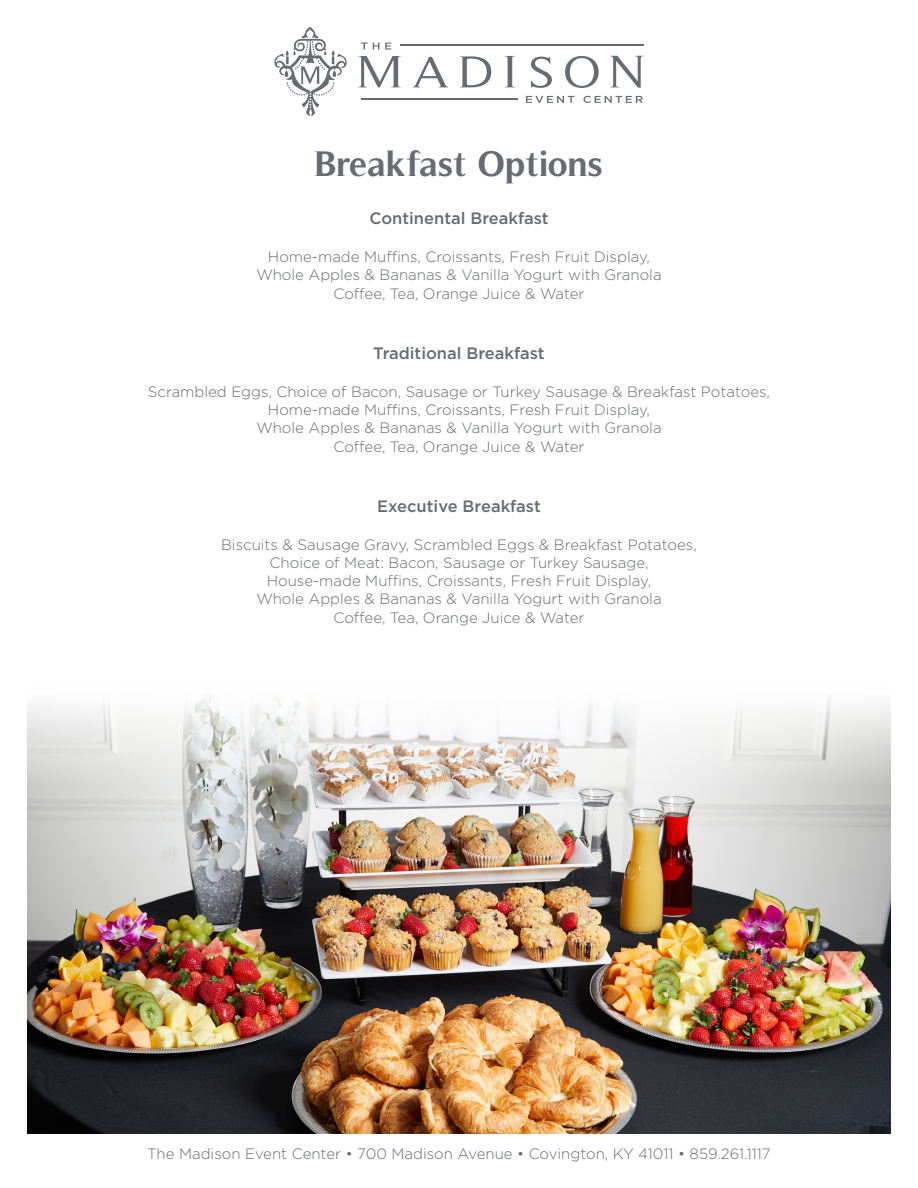
<style>
.page{position:relative;width:918px;height:1188px;background:#fff}
.page>*{position:absolute;margin:0;border:0;box-sizing:border-box;transform-origin:0 0}
.t1{font:700 36px "Timeless";color:#696b73}
.t2{font:500 16.5px "Gotham";color:#696b73}
.t3{font:300 15px "Gotham";color:#696b73}
</style>
<div class="page">
<img style="left:27px;top:696px;width:864px;height:438px">
<svg style="left:274px;top:27px;width:73px;height:89px"></svg>
<hr style="left:400px;top:44px;width:244px;height:2px;background:#696b73">
<svg style="left:358px;top:56px;width:43px;height:31px"></svg>
<svg style="left:413px;top:57px;width:35px;height:30px"></svg>
<svg style="left:460px;top:56px;width:31px;height:31px"></svg>
<svg style="left:505px;top:56px;width:10px;height:31px"></svg>
<svg style="left:531px;top:57px;width:21px;height:31px"></svg>
<svg style="left:565px;top:56px;width:34px;height:32px"></svg>
<svg style="left:610px;top:56px;width:34px;height:32px"></svg>
<svg style="left:526px;top:96px;width:48px;height:7px"></svg>
<svg style="left:583px;top:96px;width:60px;height:7px"></svg>
<svg style="left:361px;top:43px;width:18px;height:7px"></svg>
<svg style="left:385px;top:43px;width:6px;height:7px"></svg>
<hr style="left:361px;top:98px;width:157px;height:2px;background:#696b73">
<p class="t1" style="left:315px;top:143px;width:290px">Breakfast Options</p>
<p class="t2" style="left:369px;top:207px;width:181px">Continental Breakfast</p>
<p class="t3" style="left:268px;top:247px;width:384px">Home-made Muffins, Croissants, Fresh Fruit Display,</p>
<p class="t3" style="left:256px;top:265px;width:407px">Whole Apples &amp; Bananas &amp; Vanilla Yogurt with Granola</p>
<p class="t3" style="left:333px;top:285px;width:253px">Coffee, Tea, Orange Juice &amp; Water</p>
<p class="t2" style="left:373px;top:342px;width:173px">Traditional Breakfast</p>
<p class="t3" style="left:148px;top:382px;width:624px">Scrambled Eggs, Choice of Bacon, Sausage or Turkey Sausage &amp; Breakfast Potatoes,</p>
<p class="t3" style="left:268px;top:400px;width:384px">Home-made Muffins, Croissants, Fresh Fruit Display,</p>
<p class="t3" style="left:256px;top:418px;width:407px">Whole Apples &amp; Bananas &amp; Vanilla Yogurt with Granola</p>
<p class="t3" style="left:333px;top:438px;width:253px">Coffee, Tea, Orange Juice &amp; Water</p>
<p class="t2" style="left:377px;top:495px;width:165px">Executive Breakfast</p>
<p class="t3" style="left:221px;top:535px;width:477px">Biscuits &amp; Sausage Gravy, Scrambled Eggs &amp; Breakfast Potatoes,</p>
<p class="t3" style="left:270px;top:553px;width:380px">Choice of Meat: Bacon, Sausage or Turkey Sausage,</p>
<p class="t3" style="left:267px;top:571px;width:386px">House-made Muffins, Croissants, Fresh Fruit Display,</p>
<p class="t3" style="left:256px;top:589px;width:407px">Whole Apples &amp; Bananas &amp; Vanilla Yogurt with Granola</p>
<p class="t3" style="left:333px;top:609px;width:253px">Coffee, Tea, Orange Juice &amp; Water</p>
<p class="t3" style="left:147px;top:1144px;width:625px">The Madison Event Center • 700 Madison Avenue • Covington, KY 41011 • 859.261.1117</p>
</div>
